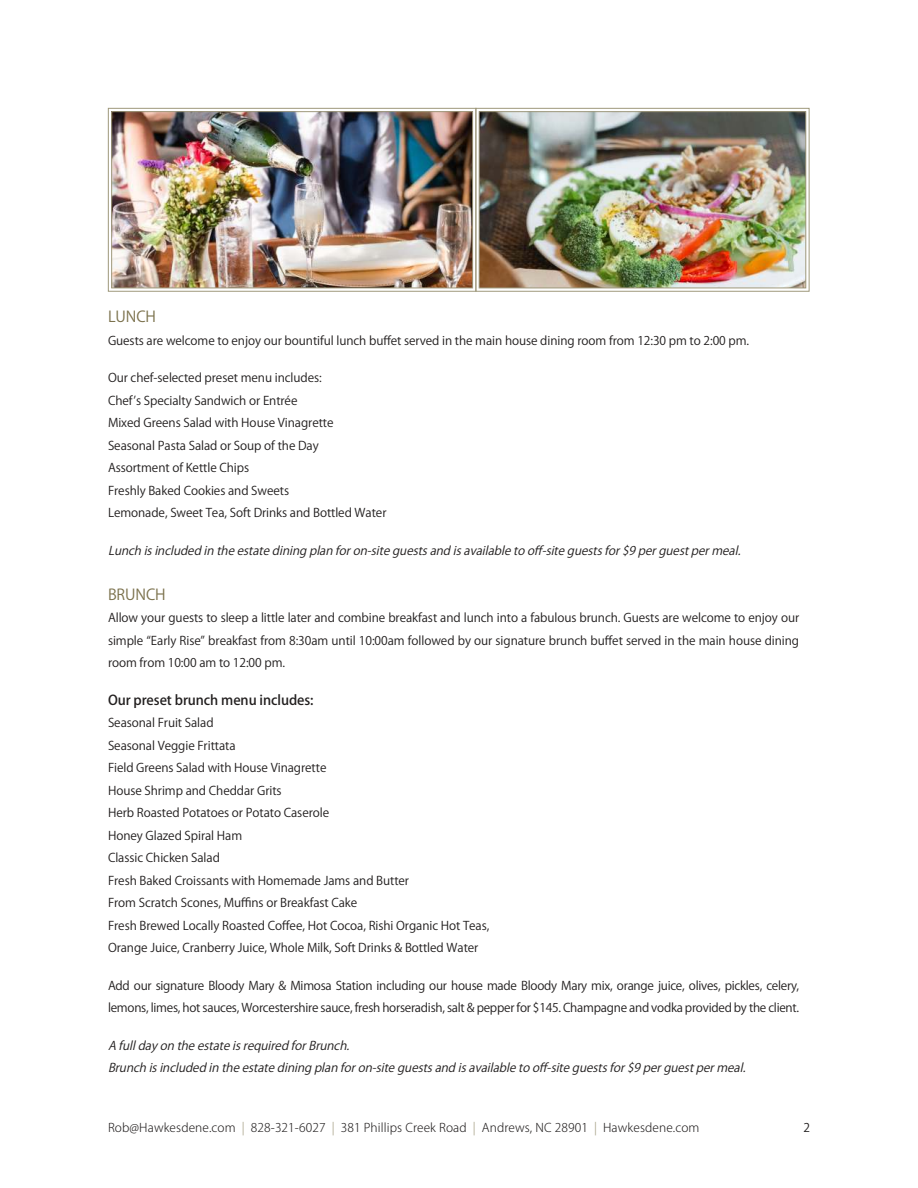
<style>
.page{position:relative;width:918px;height:1188px;background:#fff}
.page>*{position:absolute;margin:0;border:0;box-sizing:border-box;transform-origin:0 0}
.t1{font:15px "Koz Go Pr 6 N";letter-spacing:-.005em;color:#7b714c}
.t2{font:500 13.5px "Koz Go Pr 6 N";letter-spacing:-.005em;color:#221f1f}
.t3{font:12px/22.5px "Koz Go Pr 6 N";letter-spacing:-.005em;color:#221f1f}
.t4{font:italic 12px/22.5px "Koz Go Pr 6 N";color:#221f1f}
.t5{font:300 12px "Koz Go Pro";letter-spacing:.01em;color:#221f1f}
.t6{font:12px "Koz Go Pro";color:#221f1f}
.s1{color:#9f997c}
</style>
<div class="page">
<svg style="left:477px;top:108px;width:333px;height:184px"></svg>
<img style="left:478px;top:111px;width:328px;height:178px">
<svg style="left:108px;top:108px;width:369px;height:184px"></svg>
<img style="left:111px;top:111px;width:362px;height:178px">
<p class="t1" style="left:108px;top:308px;width:50px">LUNCH</p>
<p class="t3" style="left:108px;top:329px;width:643px">Guests are welcome to enjoy our bountiful lunch buffet served in the main house dining room from 12:30 pm to 2:00 pm.</p>
<p class="t3" style="left:108px;top:367px;width:280px">Our chef-selected preset menu includes:<br>Chef’s Specialty Sandwich or Entrée<br>Mixed Greens Salad with House Vinagrette<br>Seasonal Pasta Salad or Soup of the Day<br>Assortment of Kettle Chips<br>Freshly Baked Cookies and Sweets<br>Lemonade, Sweet Tea, Soft Drinks and Bottled Water</p>
<p class="t4" style="left:108px;top:539px;width:638px">Lunchisincludedintheestatediningplanforon-siteguestsandisavailabletooff-siteguestsfor$9perguestpermeal.</p>
<p class="t1" style="left:108px;top:586px;width:59px">BRUNCH</p>
<p class="t3" style="left:108px;top:607px;width:693px;text-align:justify">Allow your guests to sleep a little later and combine breakfast and lunch into a fabulous brunch. Guests are welcome to enjoy our simple “Early Rise” breakfast from 8:30am until 10:00am followed by our signature brunch buffet served in the main house dining room from 10:00 am to 12:00 pm.</p>
<p class="t2" style="left:108px;top:692px;width:207px">Our preset brunch menu includes:</p>
<p class="t3" style="left:108px;top:712px;width:383px">Seasonal Fruit Salad<br>Seasonal Veggie Frittata<br>Field Greens Salad with House Vinagrette<br>House Shrimp and Cheddar Grits<br>Herb Roasted Potatoes or Potato Caserole<br>Honey Glazed Spiral Ham<br>Classic Chicken Salad<br>Fresh Baked Croissants with Homemade Jams and Butter<br>From Scratch Scones, Muffins or Breakfast Cake<br>Fresh Brewed Locally Roasted Coffee, Hot Cocoa, Rishi Organic Hot Teas, Orange Juice, Cranberry Juice, Whole Milk, Soft Drinks &amp; Bottled Water</p>
<p class="t3" style="left:108px;top:974px;width:693px">Add our signature Bloody Mary &amp; Mimosa Station including our house made Bloody Mary mix, orange juice, olives, pickles, celery, lemons, limes, hot sauces, Worcestershire sauce, fresh horseradish, salt &amp; pepper for $145. Champagne and vodka provided by the client.</p>
<p class="t4" style="left:108px;top:1034px;width:643px">AfulldayontheestateisrequiredforBrunch.<br>Brunchisincludedintheestatediningplanforon-siteguestsandisavailabletooff-siteguestsfor$9perguestpermeal.</p>
<p class="t5" style="left:108px;top:1119px;width:593px">Rob@Hawkesdene.com <span class="s1">|</span> 828-321-6027 <span class="s1">|</span> 381 Phillips Creek Road <span class="s1">|</span> Andrews, NC 28901 <span class="s1">|</span> Hawkesdene.com</p>
<p class="t6" style="left:803px;top:1120px;width:8px">2</p>
</div>
